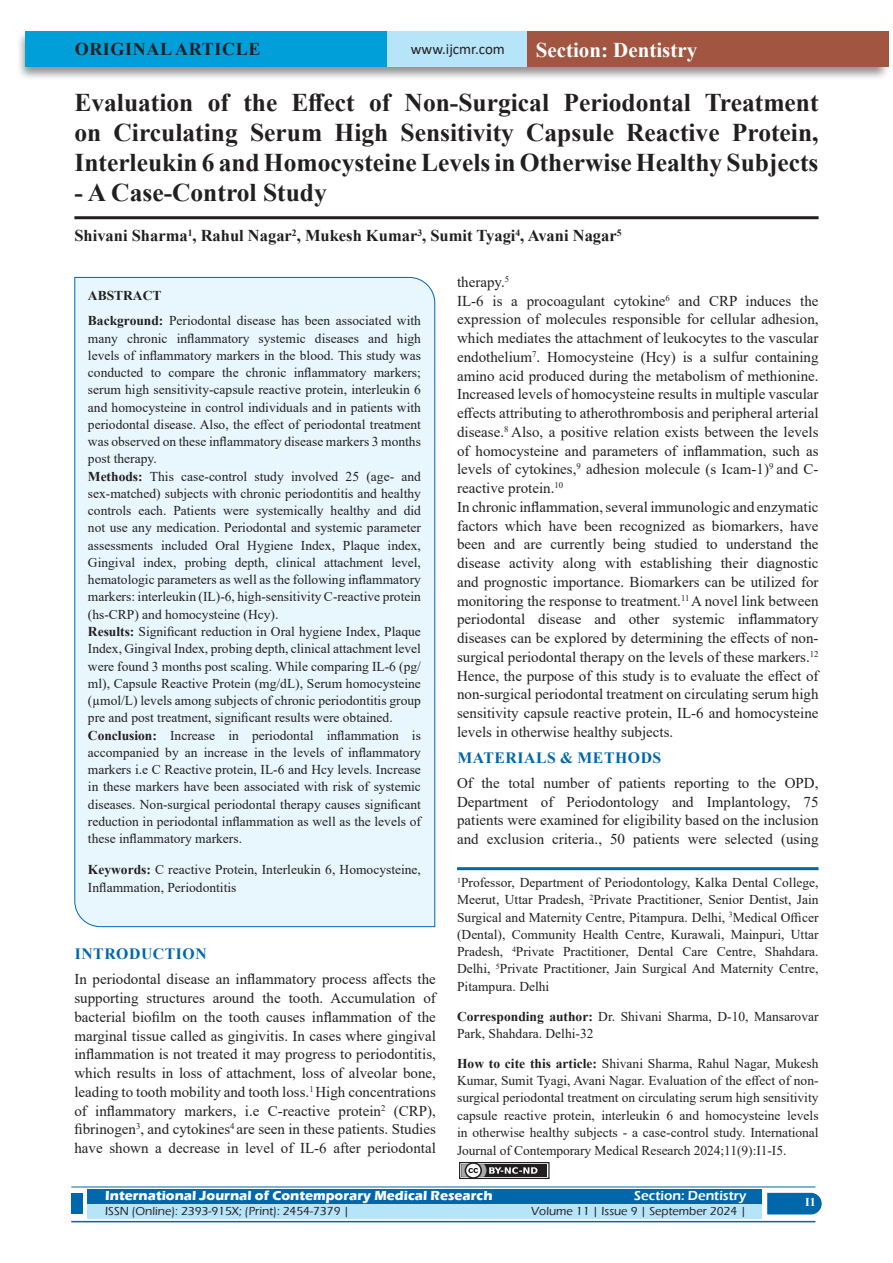
<style>
.page{position:relative;width:893px;height:1263px;background:#fff}
.page>*{position:absolute;margin:0;border:0;box-sizing:border-box;transform-origin:0 0}
.A_Title_New{font:700 25.5px/30px "Times New Roman";color:#231f20;text-align:justify}
.t1{font:700 21px "Times New Roman";color:#fff}
.AT_new{font:700 18px "Times New Roman";letter-spacing:.035em;color:#231f20}
.AU-New{font:700 16.5px "Times New Roman";color:#231f20}
.t2{font:700 15.75px "Times New Roman";letter-spacing:.035em;color:#0067aa}
.TX_New{font:15px/18.8px "Times New Roman";color:#231f20;text-align:justify}
.t3{font:15px "Calibri";color:#231f20}
.ABS_TEXT_New{font:13.5px/17.2px "Times New Roman";color:#231f20;text-align:justify}
.Affi_New{font:13.5px/17.2px "Times New Roman";color:#231f20;text-align:justify}
.HTC_new{font:13.5px/17.4px "Times New Roman";letter-spacing:-.005em;color:#231f20;text-align:justify}
.Keyword_New{font:13.5px/18px "Times New Roman";color:#231f20}
.Corresponding{font:13.5px/17.2px "Times New Roman";color:#231f20}
.t4{font:700 13.5px "Eras ITC";color:#fff}
.t5{font:600 13.5px "Eras ITC";color:#fff}
.ABS_new{font:700 13.5px "Times New Roman";color:#231f20}
.t6{font:500 12px "Eras ITC";color:#231f20}
.t7{font:700 12px "Times New Roman";color:#fff}
.s1{font-weight:700}
</style>
<div class="page">
<div style="left:16px;top:29px;width:875px;height:52px;background:#231f20;opacity:.5"></div>
<div style="left:25px;top:31px;width:858px;height:35px;background:#b6e4f9"></div>
<div style="left:25px;top:31px;width:362px;height:35px;background:#009fda"></div>
<div style="left:527px;top:31px;width:361px;height:35px;background:#a25641"></div>
<div style="left:459px;top:1162px;width:91px;height:17px;border:1px solid #231f20"></div>
<div style="left:461px;top:1164px;width:86px;height:13px;background:#231f20"></div>
<svg style="left:461px;top:1162px;width:76px;height:17px"></svg>
<div style="left:87px;top:1189px;width:674px;height:15px;background:#0067aa"></div>
<div style="left:87px;top:1204px;width:674px;height:15px;background:#b6e4f9"></div>
<svg style="left:767px;top:1193px;width:55px;height:21px"></svg>
<hr style="left:71px;top:1186px;width:744px;height:1px;background:#0067aa">
<hr style="left:71px;top:1221px;width:744px;height:1px;background:#0067aa">
<div style="left:71px;top:1193px;width:12px;height:21px;background:#0067aa"></div>
<hr style="left:74px;top:216px;width:745px;height:3px;background:#231f20">
<div style="left:74px;top:277px;width:361px;height:650px;background:#e8f6fd"></div>
<hr style="left:457px;top:867px;width:362px;height:3px;background:#0067aa">
<p class="AT_new" style="left:75px;top:36px;width:187px">ORIGINAL ARTICLE</p>
<p class="t3" style="left:411px;top:39px;width:96px">www.ijcmr.com</p>
<h2 class="t1" style="left:536px;top:35px;width:163px">Section: Dentistry</h2>
<p class="A_Title_New" style="left:74px;top:87px;width:746px">Evaluation of the Effect of Non-Surgical Periodontal Treatment on Circulating Serum High Sensitivity Capsule Reactive Protein, Interleukin 6 and Homocysteine Levels in Otherwise Healthy Subjects</p>
<p class="A_Title_New" style="left:74px;top:177px;width:254px">- A Case-Control Study</p>
<p class="AU-New" style="left:74px;top:224px;width:549px">Shivani Sharma<sup>1</sup>, Rahul Nagar<sup>2</sup>, Mukesh Kumar<sup>3</sup>, Sumit Tyagi<sup>4</sup>, Avani Nagar<sup>5</sup></p>
<p class="ABS_new" style="left:88px;top:285px;width:75px">ABSTRACT</p>
<p class="ABS_TEXT_New" style="left:88px;top:312px;width:335px"><span class="s1">Background:</span> Periodontal disease has been associated with many chronic inflammatory systemic diseases and high levels of inflammatory markers in the blood. This study was conducted to compare the chronic inflammatory markers; serum high sensitivity-capsule reactive protein, interleukin 6 and homocysteine in control individuals and in patients with periodontal disease. Also, the effect of periodontal treatment was observed on these inflammatory disease markers 3 months post therapy.</p>
<p class="ABS_TEXT_New" style="left:88px;top:467px;width:335px"><span class="s1">Methods:</span> This case-control study involved 25 (age- and sex-matched) subjects with chronic periodontitis and healthy controls each. Patients were systemically healthy and did not use any medication. Periodontal and systemic parameter assessments included Oral Hygiene Index, Plaque index, Gingival index, probing depth, clinical attachment level, hematologic parameters as well as the following inflammatory markers: interleukin (IL)-6, high-sensitivity C-reactive protein (hs-CRP) and homocysteine (Hcy).</p>
<p class="ABS_TEXT_New" style="left:88px;top:622px;width:335px"><span class="s1">Results:</span> Significant reduction in Oral hygiene Index, Plaque Index, Gingival Index, probing depth, clinical attachment level were found 3 months post scaling. While comparing IL-6 (pg/ ml), Capsule Reactive Protein (mg/dL), Serum homocysteine (µmol/L) levels among subjects of chronic periodontitis group pre and post treatment, significant results were obtained.</p>
<p class="ABS_TEXT_New" style="left:88px;top:726px;width:335px"><span class="s1">Conclusion:</span> Increase in periodontal inflammation is accompanied by an increase in the levels of inflammatory markers i.e C Reactive protein, IL-6 and Hcy levels. Increase in these markers have been associated with risk of systemic diseases. Non-surgical periodontal therapy causes significant reduction in periodontal inflammation as well as the levels of these inflammatory markers.</p>
<p class="Keyword_New" style="left:88px;top:860px;width:335px"><span class="s1">Keywords:</span> C reactive Protein, Interleukin 6, Homocysteine,<br>Inflammation, Periodontitis</p>
<h1 class="t2" style="left:75px;top:943px;width:134px">INTRODUCTION</h1>
<p class="TX_New" style="left:74px;top:969px;width:363px">In periodontal disease an inflammatory process affects the supporting structures around the tooth. Accumulation of bacterial biofilm on the tooth causes inflammation of the marginal tissue called as gingivitis. In cases where gingival inflammation is not treated it may progress to periodontitis, which results in loss of attachment, loss of alveolar bone, leading to tooth mobility and tooth loss.<sup>1</sup> High concentrations of inflammatory markers, i.e C-reactive protein<sup>2</sup> (CRP), fibrinogen<sup>3</sup>, and cytokines<sup>4</sup> are seen in these patients. Studies have shown a decrease in level of IL-6 after periodontal</p>
<p class="TX_New" style="left:457px;top:272px;width:54px">therapy.<sup>5</sup></p>
<p class="TX_New" style="left:457px;top:291px;width:363px">IL-6 is a procoagulant cytokine<sup>6</sup> and CRP induces the expression of molecules responsible for cellular adhesion, which mediates the attachment of leukocytes to the vascular endothelium<sup>7</sup>. Homocysteine (Hcy) is a sulfur containing amino acid produced during the metabolism of methionine.<br>Increased levels of homocysteine results in multiple vascular effects attributing to atherothrombosis and peripheral arterial disease.<sup>8</sup> Also, a positive relation exists between the levels of homocysteine and parameters of inflammation, such as levels of cytokines,<sup>9</sup> adhesion molecule (s Icam-1)<sup>9</sup> and C&shy;reactive protein.<sup>10</sup></p>
<p class="TX_New" style="left:457px;top:497px;width:363px">In chronic inflammation, several immunologic and enzymatic factors which have been recognized as biomarkers, have been and are currently being studied to understand the disease activity along with establishing their diagnostic and prognostic importance. Biomarkers can be utilized for monitoring the response to treatment.<sup>11</sup> A novel link between periodontal disease and other systemic inflammatory diseases can be explored by determining the effects of non&shy;surgical periodontal therapy on the levels of these markers.<sup>12</sup></p>
<p class="TX_New" style="left:457px;top:666px;width:363px">Hence, the purpose of this study is to evaluate the effect of non-surgical periodontal treatment on circulating serum high sensitivity capsule reactive protein, IL-6 and homocysteine levels in otherwise healthy subjects.</p>
<h1 class="t2" style="left:457px;top:746px;width:206px">MATERIALS &amp; METHODS</h1>
<p class="TX_New" style="left:457px;top:773px;width:363px">Of the total number of patients reporting to the OPD, Department of Periodontology and Implantology, 75 patients were examined for eligibility based on the inclusion and exclusion criteria., 50 patients were selected (using</p>
<p class="Affi_New" style="left:457px;top:874px;width:363px"><sup>1</sup>Professor, Department of Periodontology, Kalka Dental College, Meerut, Uttar Pradesh, <sup>2</sup>Private Practitioner, Senior Dentist, Jain Surgical and Maternity Centre, Pitampura. Delhi, <sup>3</sup>Medical Officer (Dental), Community Health Centre, Kurawali, Mainpuri, Uttar Pradesh, <sup>4</sup>Private Practitioner, Dental Care Centre, Shahdara.<br>Delhi, <sup>5</sup>Private Practitioner, Jain Surgical And Maternity Centre, Pitampura. Delhi</p>
<p class="Corresponding" style="left:457px;top:1007px;width:363px"><span class="s1">Corresponding author:</span> Dr. Shivani Sharma, D-10, Mansarovar<br>Park, Shahdara. Delhi-32</p>
<p class="HTC_new" style="left:457px;top:1054px;width:363px"><span class="s1">How to cite this article:</span> Shivani Sharma, Rahul Nagar, Mukesh Kumar, Sumit Tyagi, Avani Nagar. Evaluation of the effect of non&shy;surgical periodontal treatment on circulating serum high sensitivity capsule reactive protein, interleukin 6 and homocysteine levels in otherwise healthy subjects - a case-control study. International Journal of Contemporary Medical Research 2024;11(9):I1-I5.</p>
<p class="t4" style="left:105px;top:1188px;width:389px">International Journal of Contemporary Medical Research</p>
<p class="t5" style="left:634px;top:1188px;width:114px">Section: Dentistry</p>
<p class="t6" style="left:105px;top:1204px;width:246px">ISSN (Online): 2393-915X; (Print): 2454-7379 |</p>
<p class="t6" style="left:531px;top:1204px;width:217px">Volume 11 | Issue 9 | September 2024 |</p>
<p class="t7" style="left:805px;top:1194px;width:12px">I1</p>
</div>
